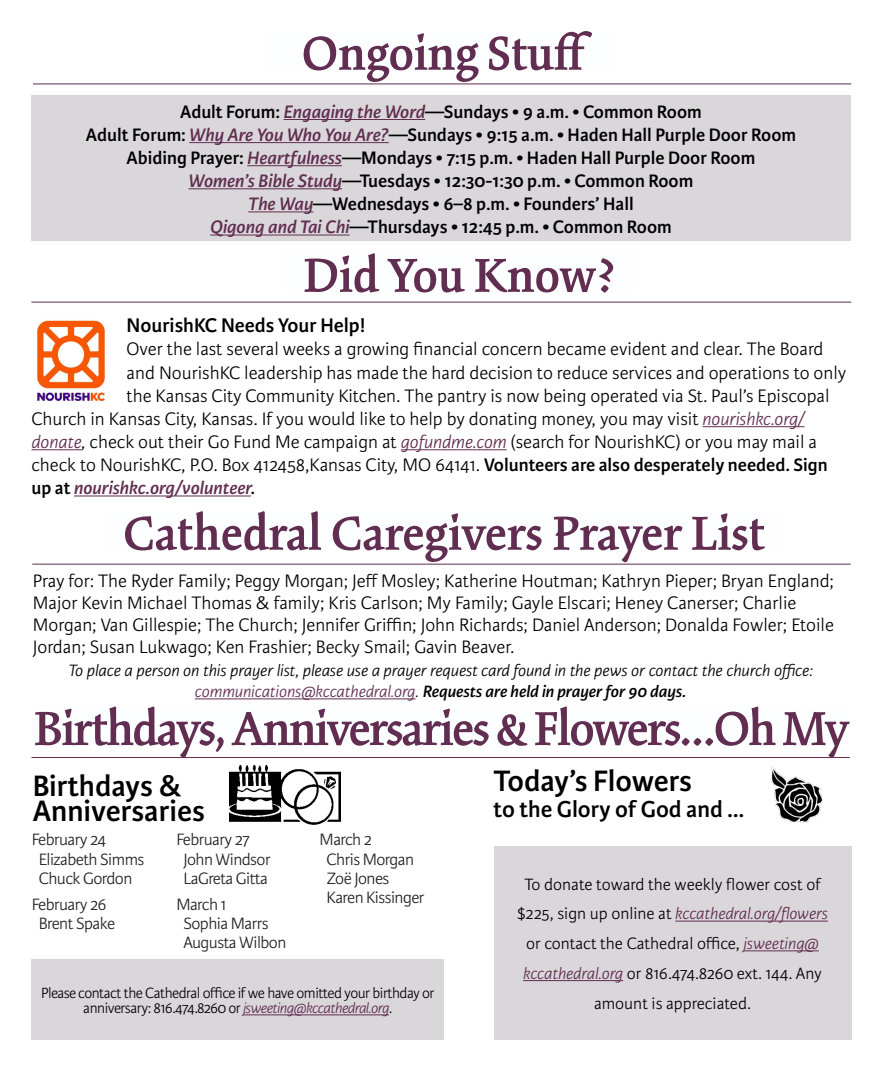
<style>
.page{position:relative;width:882px;height:1071px;background:#fff}
.page>*{position:absolute;margin:0;border:0;box-sizing:border-box;transform-origin:0 0}
.t1{font:600 52.5px "Kinesis Pro 3";letter-spacing:-.005em;color:#612d50}
.t2{font:600 52.5px "Kinesis Pro 3";letter-spacing:-.03em;color:#612d50}
.t3{font:600 31.5px/24.5px "Karmina Sans";color:#000}
.t4{font:600 24.5px "Karmina Sans";color:#000}
.t5{font:600 21px "Karmina Sans";color:#000}
.t6{font:300 19.25px/21.9px "Karmina Sans";color:#000}
.t7{font:600 19.25px/23.1px "Karmina Sans";color:#000;text-align:center}
.t8{font:italic 600 19.25px "Karmina Sans";color:#612d50}
.t9{font:300 17.5px/29.8px "Karmina Sans";color:#000;text-align:center}
.t10{font:italic 300 17.5px/21px "Karmina Sans";color:#000;text-align:center}
.t11{font:300 17.5px/19.2px "Karmina Sans";letter-spacing:-.03em;color:#221e1f}
.t12{font:300 15.75px/15.8px "Karmina Sans";letter-spacing:-.03em;color:#000;text-align:center}
.s1{font-style:italic;color:#612d50}
.s2{font-style:italic}
.s3{font-weight:600}
.s4{font-style:normal;color:#000}
.s5{color:#000}
.s6{color:#612d50}
</style>
<div class="page">
<hr style="left:195px;top:698px;width:221px;height:1px;background:#612d50">
<hr style="left:32px;top:564px;width:819px;height:1px;background:#612d50">
<div style="left:31px;top:95px;width:819px;height:146px;background:#dad7db"></div>
<hr style="left:284px;top:119px;width:141px;height:1px;background:#612d50">
<hr style="left:189px;top:142px;width:200px;height:1px;background:#612d50">
<hr style="left:247px;top:165px;width:95px;height:1px;background:#612d50">
<hr style="left:188px;top:188px;width:154px;height:1px;background:#612d50">
<hr style="left:248px;top:211px;width:65px;height:1px;background:#612d50">
<hr style="left:210px;top:235px;width:140px;height:1px;background:#612d50">
<hr style="left:33px;top:83px;width:818px;height:1px;background:#612d50">
<hr style="left:32px;top:757px;width:818px;height:1px;background:#612d50">
<img style="left:229px;top:765px;width:111px;height:59px">
<div style="left:32px;top:959px;width:412px;height:81px;background:#dad7db"></div>
<hr style="left:243px;top:1014px;width:146px;height:1px;background:#612d50">
<div style="left:494px;top:846px;width:357px;height:193px;background:#dad7db"></div>
<hr style="left:675px;top:921px;width:153px;height:1px;background:#612d50">
<hr style="left:744px;top:950px;width:75px;height:1px;background:#612d50">
<hr style="left:523px;top:980px;width:100px;height:1px;background:#612d50">
<img style="left:772px;top:767px;width:51px;height:56px">
<hr style="left:31px;top:302px;width:820px;height:1px;background:#612d50">
<hr style="left:703px;top:426px;width:102px;height:1px;background:#612d50">
<hr style="left:32px;top:449px;width:50px;height:1px;background:#612d50">
<hr style="left:401px;top:449px;width:106px;height:1px;background:#612d50">
<hr style="left:74px;top:496px;width:177px;height:1px;background:#612d50">
<img style="left:37px;top:320px;width:68px;height:82px">
<h1 class="t1" style="left:302px;top:23px;width:292px">Ongoing Stuff</h1>
<p class="t7" style="left:86px;top:100px;width:712px">Adult Forum: <span class="s1">Engaging the Word</span>—Sundays • 9 a.m. • Common Room<br>Adult Forum: <span class="s1">Why Are You Who You Are?</span>—Sundays • 9:15 a.m. • Haden Hall Purple Door Room Abiding Prayer: <span class="s1">Heartfulness</span>—Mondays • 7:15 p.m. • Haden Hall Purple Door Room<br><span class="s1">Women’s Bible Study</span>—Tuesdays • 12:30-1:30 p.m. • Common Room<br><span class="s1">The Way</span>—Wednesdays • 6–8 p.m. • Founders’ Hall<br><span class="s1">Qigong and Tai Chi</span>—Thursdays • 12:45 p.m. • Common Room</p>
<h1 class="t1" style="left:303px;top:245px;width:315px">Did You Know?</h1>
<p class="t5" style="left:127px;top:314px;width:240px">NourishKC Needs Your Help!</p>
<p class="t6" style="left:127px;top:339px;width:698px">Over the last several weeks a growing financial concern became evident and clear. The Board</p>
<p class="t6" style="left:127px;top:362px;width:721px">and NourishKC leadership has made the hard decision to reduce services and operations to only</p>
<p class="t6" style="left:127px;top:385px;width:704px">the Kansas City Community Kitchen. The pantry is now being operated via St. Paul’s Episcopal</p>
<p class="t6" style="left:32px;top:408px;width:775px">Church in Kansas City, Kansas. If you would like to help by donating money, you may visit <span class="s1">nourishkc.org/</span></p>
<p class="t6" style="left:32px;top:431px;width:787px"><span class="s1">donate</span><span class="s2">,</span> check out their Go Fund Me campaign at <span class="s1">gofundme.com</span> (search for NourishKC) or you may mail a</p>
<p class="t6" style="left:32px;top:454px;width:798px">check to NourishKC, P.O. Box 412458,Kansas City, MO 64141. <span class="s3">Volunteers are also desperately needed. Sign</span></p>
<p class="t8" style="left:32px;top:477px;width:225px"><span class="s4">up at</span> nourishkc.org/volunteer<span class="s5">.</span></p>
<h1 class="t1" style="left:123px;top:503px;width:643px">Cathedral Caregivers Prayer List</h1>
<p class="t6" style="left:33px;top:571px;width:803px">Pray for: The Ryder Family; Peggy Morgan; Jeff Mosley; Katherine Houtman; Kathryn Pieper; Bryan England; Major Kevin Michael Thomas &amp; family; Kris Carlson; My Family; Gayle Elscari; Heney Canerser; Charlie Morgan; Van Gillespie; The Church; Jennifer Griffin; John Richards; Daniel Anderson; Donalda Fowler; Etoile Jordan; Susan Lukwago; Ken Frashier; Becky Smail; Gavin Beaver.</p>
<p class="t10" style="left:69px;top:660px;width:746px">To place a person on this prayer list, please use a prayer request card found in the pews or contact the church office: <span class="s6">communications@kccathedral.org</span>. <span class="s3">Requests are held in prayer for 90 days.</span></p>
<h1 class="t2" style="left:33px;top:698px;width:817px">Birthdays, Anniversaries &amp; Flowers...Oh My</h1>
<h2 class="t3" style="left:33px;top:774px;width:174px">Birthdays &amp;<br>Anniversaries</h2>
<p class="t11" style="left:39px;top:831px;width:107px;text-indent:-7px">February 24<br>Elizabeth Simms<br>Chuck Gordon</p>
<p class="t11" style="left:32px;top:895px;width:85px;text-align:center">February 26<br>Brent Spake</p>
<p class="t11" style="left:183px;top:831px;width:89px;text-indent:-7px">February 27<br>John Windsor<br>LaGreta Gitta</p>
<p class="t11" style="left:183px;top:895px;width:105px;text-indent:-7px">March 1<br>Sophia Marrs<br>Augusta Wilbon</p>
<p class="t11" style="left:327px;top:831px;width:99px;text-indent:-7px">March 2<br>Chris Morgan<br>Zoë Jones<br>Karen Kissinger</p>
<p class="t12" style="left:41px;top:985px;width:395px">Please contact the Cathedral office if we have omitted your birthday or anniversary: 816.474.8260 or <span class="s1">jsweeting@kccathedral.org</span>.</p>
<h2 class="t3" style="left:494px;top:769px;width:200px">Today’s Flowers</h2>
<p class="t4" style="left:494px;top:795px;width:252px">to the Glory of God and ...</p>
<p class="t9" style="left:517px;top:870px;width:312px">To donate toward the weekly flower cost of $225, sign up online at <span class="s1">kccathedral.org/flowers </span>or contact the Cathedral office, <span class="s1">jsweeting@ kccathedral.org</span> or 816.474.8260 ext. 144. Any amount is appreciated.</p>
</div>
